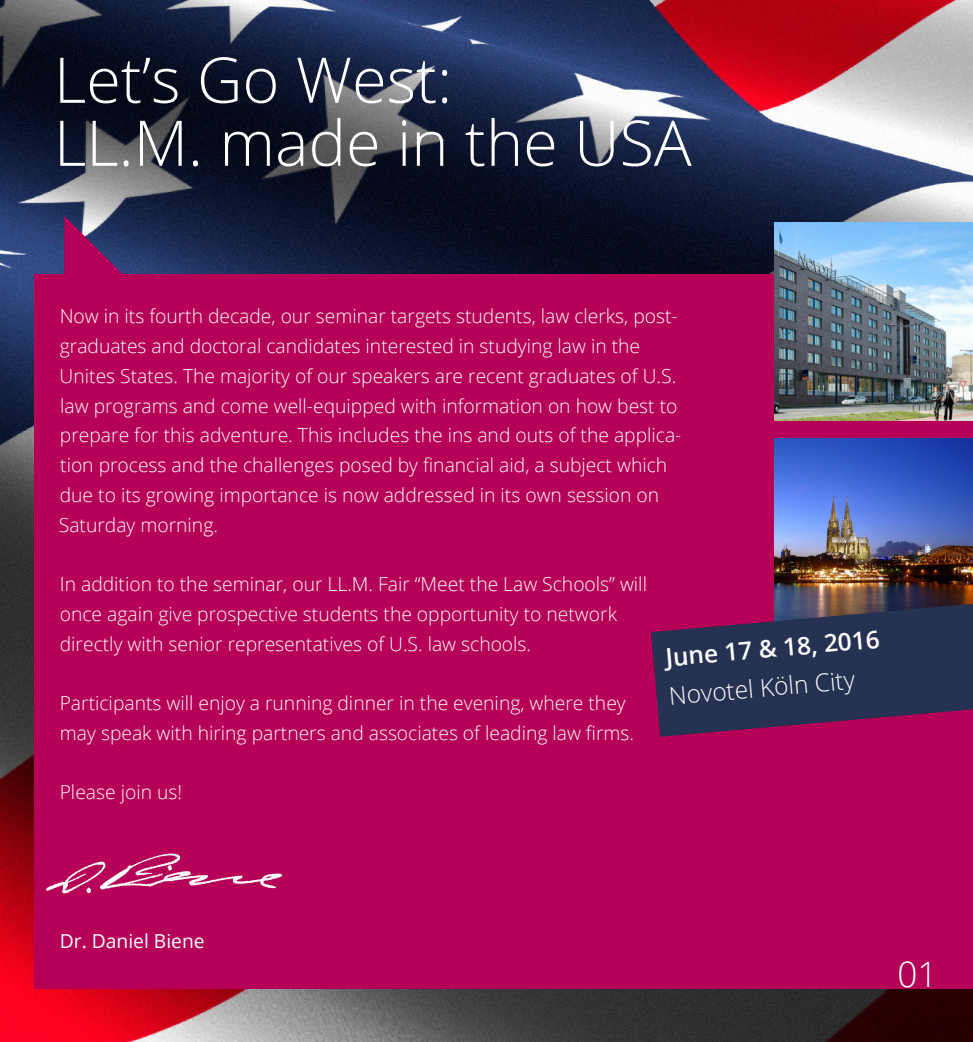
<style>
.page{position:relative;width:973px;height:1042px;background:#fff}
.page>*{position:absolute;margin:0;border:0;box-sizing:border-box;transform-origin:0 0}
.t1{font:300 63px/63px "Open Sans";color:#fff}
.t2{font:300 35px "Open Sans";color:#fff}
.t3{font:300 24.5px "Open Sans";color:#fff}
.t4{font:600 24.5px "Open Sans";color:#fff}
.t5{font:300 19.25px/29.8px "Open Sans";color:#fff}
.t6{font:19.25px "Open Sans";color:#fff}
</style>
<div class="page">
<img style="left:0;top:0;width:972px;height:1042px">
<div style="left:35px;top:274px;width:937px;height:714px;background:#b60057"></div>
<svg style="left:64px;top:216px;width:80px;height:58px;background:#662f69"></svg>
<svg style="left:46px;top:853px;width:236px;height:40px"></svg>
<img style="left:774px;top:222px;width:198px;height:198px">
<img style="left:774px;top:439px;width:198px;height:165px">
<svg style="left:651px;top:604px;width:321px;height:133px;fill:#253252"></svg>
<h1 class="t1" style="left:54px;top:47px;width:639px">Let’s Go West:<br>LL.M. made in the USA</h1>
<p class="t5" style="left:59px;top:301px;width:623px">Now in its fourth decade, our seminar targets students, law clerks, post&shy;graduates and doctoral candidates interested in studying law in the Unites States. The majority of our speakers are recent graduates of U.S. law programs and come well-equipped with information on how best to prepare for this adventure. This includes the ins and outs of the applica&shy;tion process and the challenges posed by financial aid, a subject which due to its growing importance is now addressed in its own session on Saturday morning.</p>
<p class="t5" style="left:60px;top:569px;width:588px">In addition to the seminar, our LL.M. Fair “Meet the Law Schools” will once again give prospective students the opportunity to network directly with senior representatives of U.S. law schools.</p>
<p class="t5" style="left:60px;top:688px;width:576px">Participants will enjoy a running dinner in the evening, where they may speak with hiring partners and associates of leading law firms.</p>
<p class="t5" style="left:60px;top:777px;width:124px">Please join us!</p>
<p class="t4" style="left:664px;top:640px;width:216px;rotate:-5deg">June 17 &amp; 18, 2016</p>
<p class="t3" style="left:667px;top:679px;width:188px;rotate:-5deg">Novotel Köln City</p>
<p class="t6" style="left:60px;top:928px;width:146px">Dr. Daniel Biene</p>
<h2 class="t2" style="left:897px;top:950px;width:41px">01</h2>
</div>
